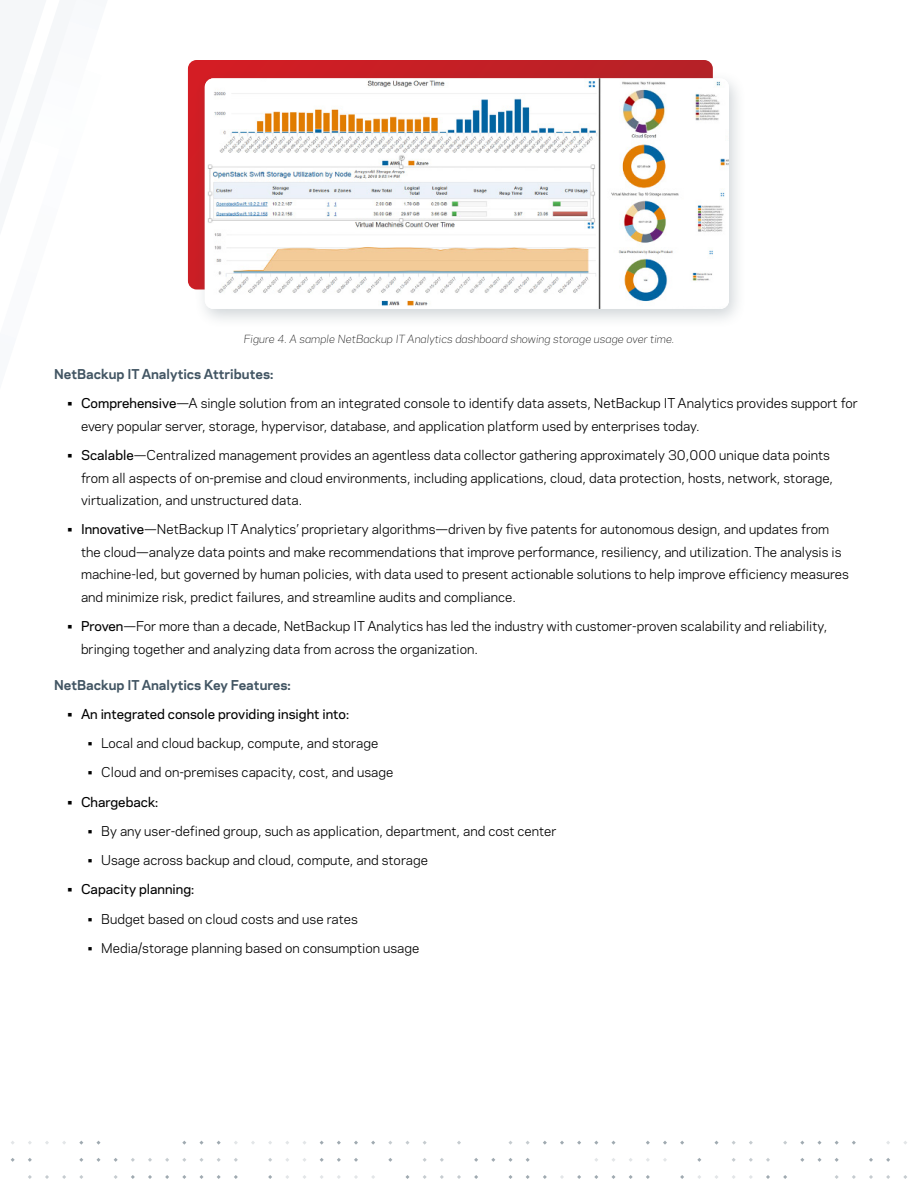
<style>
.page{position:relative;width:918px;height:1188px;background:#fff}
.page>*{position:absolute;margin:0;border:0;box-sizing:border-box;transform-origin:0 0}
.t1{font:12.75px/22.5px "Polaris";color:#000}
.t2{font:500 12.75px "Polaris";color:#000}
.Paragraph_Subtitle{font:700 12.75px "Polaris";color:#425563}
.t3{font:italic 300 10.5px "Polaris";color:#000}
.s1{font-weight:500}
</style>
<div class="page">
<svg style="left:783px;top:1175px;width:4px;height:4px"></svg>
<svg style="left:766px;top:1158px;width:4px;height:4px"></svg>
<svg style="left:766px;top:1175px;width:4px;height:4px"></svg>
<svg style="left:749px;top:1158px;width:4px;height:4px"></svg>
<svg style="left:714px;top:1141px;width:5px;height:4px"></svg>
<svg style="left:697px;top:1158px;width:4px;height:4px"></svg>
<svg style="left:680px;top:1141px;width:4px;height:4px"></svg>
<svg style="left:680px;top:1175px;width:4px;height:4px"></svg>
<svg style="left:663px;top:1141px;width:4px;height:4px"></svg>
<svg style="left:646px;top:1141px;width:4px;height:4px"></svg>
<svg style="left:646px;top:1175px;width:4px;height:4px"></svg>
<svg style="left:629px;top:1175px;width:4px;height:4px"></svg>
<svg style="left:611px;top:1141px;width:5px;height:4px"></svg>
<svg style="left:611px;top:1175px;width:5px;height:4px"></svg>
<svg style="left:594px;top:1175px;width:4px;height:4px"></svg>
<svg style="left:577px;top:1141px;width:4px;height:4px"></svg>
<svg style="left:577px;top:1175px;width:4px;height:4px"></svg>
<svg style="left:560px;top:1141px;width:4px;height:4px"></svg>
<svg style="left:560px;top:1175px;width:4px;height:4px"></svg>
<svg style="left:543px;top:1141px;width:4px;height:4px"></svg>
<svg style="left:543px;top:1175px;width:4px;height:4px"></svg>
<svg style="left:526px;top:1158px;width:4px;height:4px"></svg>
<svg style="left:526px;top:1175px;width:4px;height:4px"></svg>
<svg style="left:508px;top:1141px;width:5px;height:4px"></svg>
<svg style="left:508px;top:1158px;width:5px;height:4px"></svg>
<svg style="left:508px;top:1175px;width:5px;height:4px"></svg>
<svg style="left:491px;top:1158px;width:4px;height:4px"></svg>
<svg style="left:474px;top:1158px;width:4px;height:4px"></svg>
<svg style="left:474px;top:1175px;width:4px;height:4px"></svg>
<svg style="left:457px;top:1141px;width:4px;height:4px"></svg>
<svg style="left:457px;top:1175px;width:4px;height:4px"></svg>
<svg style="left:440px;top:1158px;width:4px;height:4px"></svg>
<svg style="left:440px;top:1175px;width:4px;height:4px"></svg>
<svg style="left:423px;top:1175px;width:4px;height:4px"></svg>
<svg style="left:405px;top:1141px;width:5px;height:4px"></svg>
<svg style="left:405px;top:1175px;width:5px;height:4px"></svg>
<svg style="left:388px;top:1158px;width:4px;height:4px"></svg>
<svg style="left:371px;top:1141px;width:4px;height:4px"></svg>
<svg style="left:354px;top:1141px;width:4px;height:4px"></svg>
<svg style="left:354px;top:1158px;width:4px;height:4px"></svg>
<svg style="left:354px;top:1175px;width:4px;height:4px"></svg>
<svg style="left:337px;top:1141px;width:4px;height:4px"></svg>
<svg style="left:337px;top:1158px;width:4px;height:4px"></svg>
<svg style="left:320px;top:1158px;width:4px;height:4px"></svg>
<svg style="left:268px;top:1158px;width:4px;height:4px"></svg>
<svg style="left:268px;top:1175px;width:4px;height:4px"></svg>
<svg style="left:234px;top:1158px;width:4px;height:4px"></svg>
<svg style="left:234px;top:1175px;width:4px;height:4px"></svg>
<svg style="left:217px;top:1175px;width:4px;height:4px"></svg>
<svg style="left:199px;top:1141px;width:5px;height:4px"></svg>
<svg style="left:199px;top:1158px;width:5px;height:4px"></svg>
<svg style="left:199px;top:1175px;width:5px;height:4px"></svg>
<svg style="left:182px;top:1175px;width:4px;height:4px"></svg>
<svg style="left:165px;top:1158px;width:4px;height:4px"></svg>
<svg style="left:165px;top:1175px;width:4px;height:4px"></svg>
<svg style="left:148px;top:1158px;width:4px;height:4px"></svg>
<svg style="left:148px;top:1175px;width:4px;height:4px"></svg>
<svg style="left:131px;top:1158px;width:4px;height:4px"></svg>
<svg style="left:131px;top:1175px;width:4px;height:4px"></svg>
<svg style="left:114px;top:1158px;width:4px;height:4px"></svg>
<svg style="left:114px;top:1175px;width:4px;height:4px"></svg>
<svg style="left:96px;top:1141px;width:5px;height:4px"></svg>
<svg style="left:96px;top:1158px;width:5px;height:4px"></svg>
<svg style="left:79px;top:1158px;width:4px;height:4px"></svg>
<svg style="left:79px;top:1175px;width:4px;height:4px"></svg>
<svg style="left:62px;top:1175px;width:4px;height:4px"></svg>
<svg style="left:45px;top:1175px;width:4px;height:4px"></svg>
<svg style="left:28px;top:1158px;width:4px;height:4px"></svg>
<svg style="left:28px;top:1175px;width:4px;height:4px"></svg>
<svg style="left:11px;top:1158px;width:4px;height:4px"></svg>
<svg style="left:903px;top:1175px;width:4px;height:4px"></svg>
<svg style="left:886px;top:1158px;width:4px;height:4px"></svg>
<svg style="left:886px;top:1175px;width:4px;height:4px"></svg>
<svg style="left:869px;top:1158px;width:4px;height:4px"></svg>
<svg style="left:869px;top:1175px;width:4px;height:4px"></svg>
<svg style="left:852px;top:1141px;width:4px;height:4px"></svg>
<svg style="left:852px;top:1175px;width:4px;height:4px"></svg>
<svg style="left:835px;top:1158px;width:4px;height:4px"></svg>
<svg style="left:835px;top:1175px;width:4px;height:4px"></svg>
<svg style="left:817px;top:1141px;width:5px;height:4px"></svg>
<svg style="left:817px;top:1158px;width:5px;height:4px"></svg>
<svg style="left:800px;top:1158px;width:4px;height:4px"></svg>
<svg style="left:188px;top:60px;width:525px;height:229px"></svg>
<div style="left:193px;top:69px;width:554px;height:261px;background:#425563;opacity:.25"></div>
<img style="left:205px;top:78px;width:524px;height:231px">
<p class="t3" style="left:244px;top:331px;width:432px">Figure 4. A sample NetBackup IT Analytics dashboard showing storage usage over time.</p>
<p class="Paragraph_Subtitle" style="left:54px;top:365px;width:221px">NetBackup IT Analytics Attributes:</p>
<p class="t1" style="left:81px;top:392px;width:778px;text-indent:-14px"><span class="s1">• Comprehensive</span>—A single solution from an integrated console to identify data assets, NetBackup IT Analytics provides support for every popular server, storage, hypervisor, database, and application platform used by enterprises today.</p>
<p class="t1" style="left:81px;top:443px;width:754px;text-indent:-14px"><span class="s1">• Scalable</span>—Centralized management provides an agentless data collector gathering approximately 30,000 unique data points from all aspects of on-premise and cloud environments, including applications, cloud, data protection, hosts, network, storage, virtualization, and unstructured data.</p>
<p class="t1" style="left:81px;top:518px;width:769px;text-indent:-14px"><span class="s1">• Innovative</span>—NetBackup IT Analytics’ proprietary algorithms—driven by five patents for autonomous design, and updates from the cloud—analyze data points and make recommendations that improve performance, resiliency, and utilization. The analysis is machine-led, but governed by human policies, with data used to present actionable solutions to help improve efficiency measures and minimize risk, predict failures, and streamline audits and compliance.</p>
<p class="t1" style="left:81px;top:614px;width:748px;text-indent:-14px"><span class="s1">• Proven</span>—For more than a decade, NetBackup IT Analytics has led the industry with customer-proven scalability and reliability, bringing together and analyzing data from across the organization.</p>
<p class="Paragraph_Subtitle" style="left:54px;top:675px;width:238px">NetBackup IT Analytics Key Features:</p>
<p class="t2" style="left:68px;top:704px;width:283px">• An integrated console providing insight into:</p>
<p class="t1" style="left:88px;top:731px;width:292px">• Local and cloud backup, compute, and storage</p>
<p class="t1" style="left:88px;top:761px;width:307px">• Cloud and on-premises capacity, cost, and usage</p>
<p class="t2" style="left:68px;top:792px;width:92px">• Chargeback:</p>
<p class="t1" style="left:88px;top:819px;width:470px">• By any user-defined group, such as application, department, and cost center</p>
<p class="t1" style="left:88px;top:848px;width:342px">• Usage across backup and cloud, compute, and storage</p>
<p class="t2" style="left:68px;top:880px;width:128px">• Capacity planning:</p>
<p class="t1" style="left:88px;top:907px;width:272px">• Budget based on cloud costs and use rates</p>
<p class="t1" style="left:88px;top:936px;width:333px">• Media/storage planning based on consumption usage</p>
</div>
